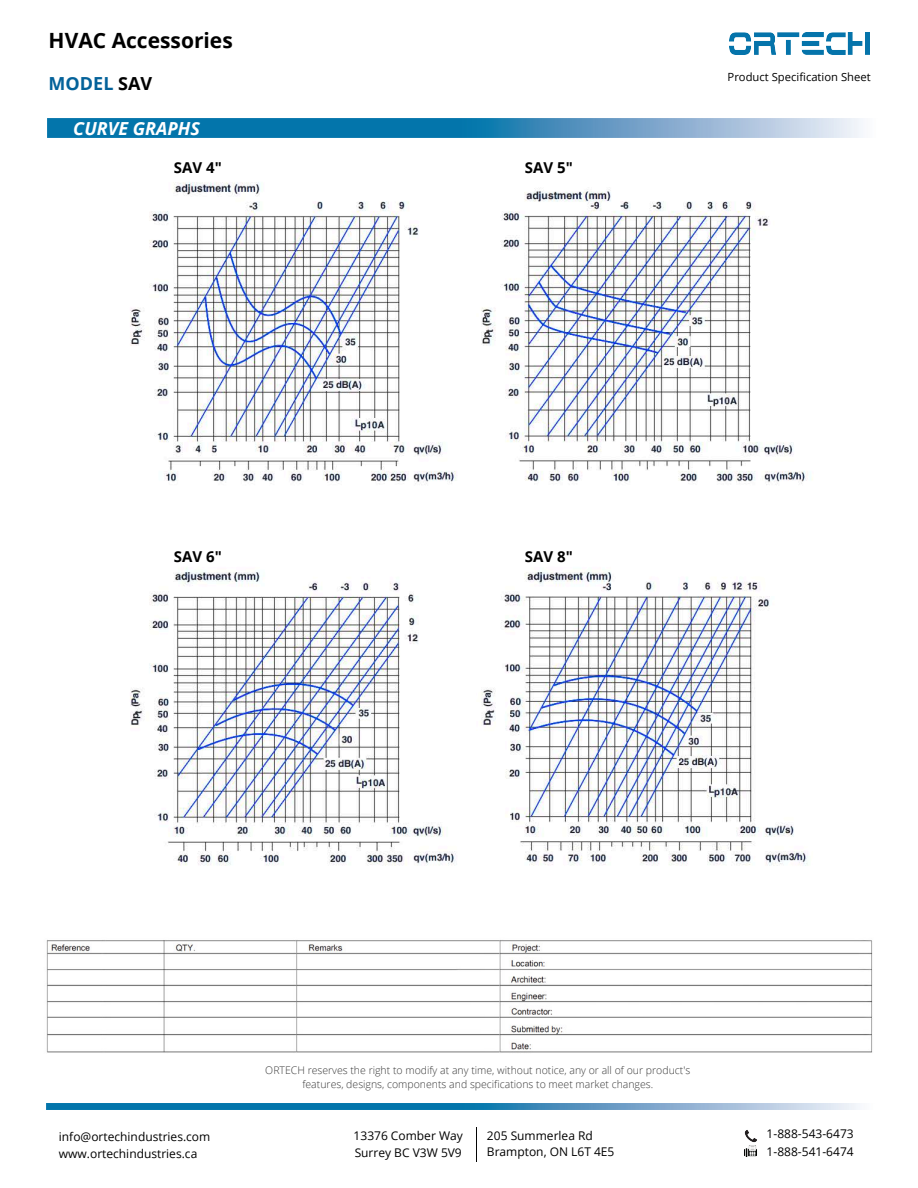
<style>
.page{position:relative;width:918px;height:1188px;background:#fff}
.page>*{position:absolute;margin:0;border:0;box-sizing:border-box;transform-origin:0 0}
.t1{font:700 21px "Open Sans";color:#000}
.t2{font:italic 700 18px "Open Sans";color:#fff}
.t3{font:700 18px "Open Sans";color:#04629a}
.t4{font:700 15px "Open Sans";color:#000}
.t5{font:12px/18px "Open Sans";color:#000}
.t6{font:11.25px "Open Sans";color:#000}
.t7{font:300 10.5px/14.7px "Open Sans";color:#393939;text-align:center}
.s1{color:#000}
</style>
<div class="page">
<img style="left:130px;top:182px;width:683px;height:684px">
<img style="left:729px;top:33px;width:141px;height:22px">
<svg style="left:744px;top:1130px;width:13px;height:27px"></svg>
<img style="left:46px;top:1103px;width:814px;height:6px">
<img style="left:476px;top:1128px;width:1px;height:34px">
<img style="left:46px;top:940px;width:827px;height:113px">
<img style="left:47px;top:118px;width:816px;height:19px">
<h1 class="t1" style="left:49px;top:25px;width:186px">HVAC Accessories</h1>
<h2 class="t3" style="left:49px;top:70px;width:105px">MODEL <span class="s1">SAV</span></h2>
<h2 class="t2" style="left:73px;top:116px;width:128px">CURVE GRAPHS</h2>
<h3 class="t4" style="left:174px;top:157px;width:49px">SAV 4"</h3>
<h3 class="t4" style="left:525px;top:157px;width:49px">SAV 5"</h3>
<h3 class="t4" style="left:174px;top:546px;width:49px">SAV 6"</h3>
<h3 class="t4" style="left:525px;top:546px;width:49px">SAV 8"</h3>
<p class="t6" style="left:728px;top:70px;width:145px">Product Specification Sheet</p>
<p class="t7" style="left:265px;top:1062px;width:426px">ORTECH reserves the right to modify at any time, without notice, any or all of our product's features, designs, components and specifications to meet market changes.</p>
<p class="t5" style="left:354px;top:1126px;width:111px">13376 Comber Way<br>Surrey BC V3W 5V9</p>
<p class="t5" style="left:59px;top:1128px;width:153px;line-height:16.8px">info@ortechindustries.com www.ortechindustries.ca</p>
<p class="t5" style="left:487px;top:1127px;width:129px;line-height:16.8px">205 Summerlea Rd<br>Brampton, ON L6T 4E5</p>
<p class="t5" style="left:767px;top:1125px;width:89px">1-888-543-6473<br>1-888-541-6474</p>
</div>
